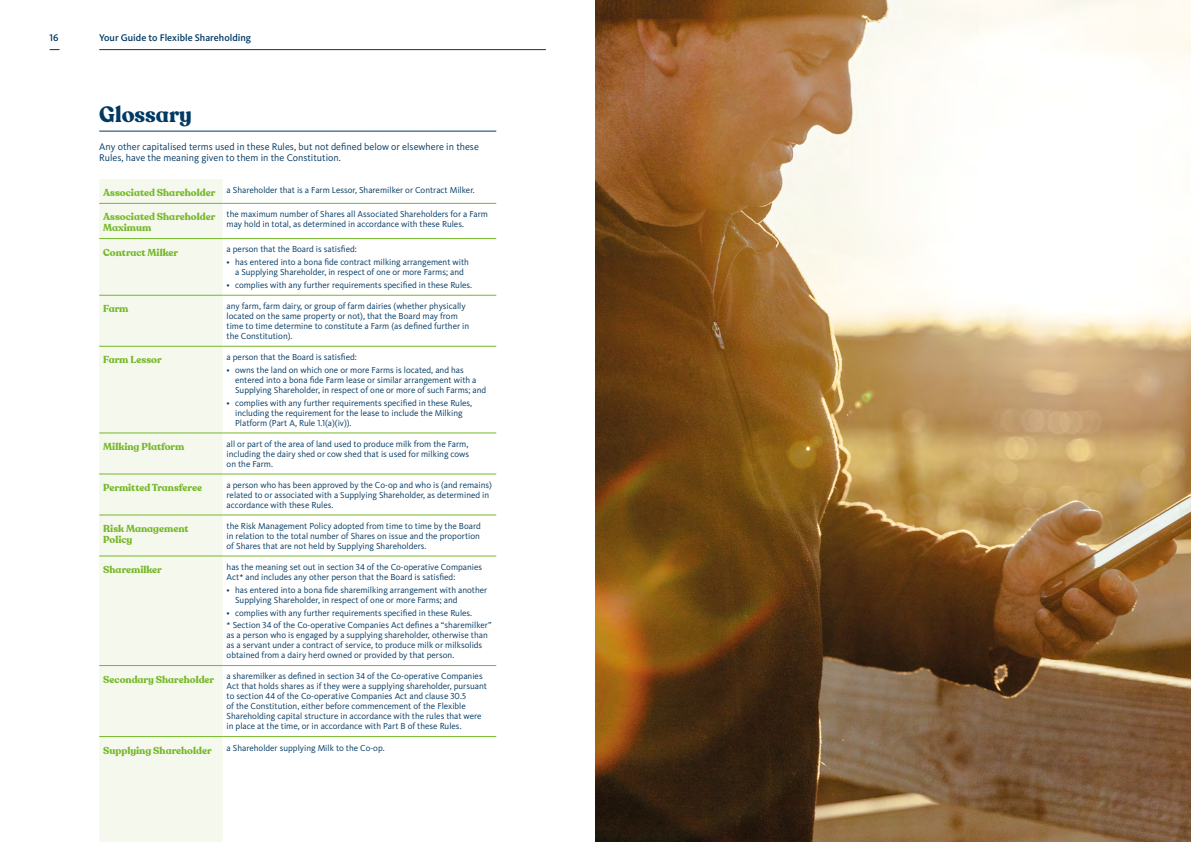
<style>
.page{position:relative;width:1191px;height:842px;background:#fff}
.page>*{position:absolute;margin:0;border:0;box-sizing:border-box;transform-origin:0 0}
.t1{font:700 22px "Recoleta Alt";color:#003963}
.t2{font:700 10px/11px "Recoleta Alt";color:#76b82a}
.t3{font:10px/11px "Kievit Pro";color:#003963}
.t4{font:500 10px "Kievit Pro";color:#003963}
.t5{font:9px/10px "Kievit Pro";color:#003963}
.s1{font-family:"Recoleta Alt";font-weight:700;font-size:10px;color:#76b82a}
</style>
<div class="page">
<hr style="left:99px;top:49px;width:447px;height:1px;background:#003963">
<img style="left:595px;top:0;width:596px;height:842px">
<hr style="left:99px;top:131px;width:397px;height:1px;background:#003963">
<div style="left:99px;top:179px;width:124px;height:663px;background:#f4f8ed"></div>
<hr style="left:99px;top:203px;width:124px;height:1px;background:#76b82a">
<hr style="left:223px;top:203px;width:273px;height:1px;background:#76b82a">
<hr style="left:99px;top:238px;width:124px;height:1px;background:#76b82a">
<hr style="left:223px;top:238px;width:273px;height:1px;background:#76b82a">
<hr style="left:99px;top:295px;width:124px;height:1px;background:#76b82a">
<hr style="left:223px;top:295px;width:273px;height:1px;background:#76b82a">
<hr style="left:99px;top:346px;width:124px;height:1px;background:#76b82a">
<hr style="left:223px;top:346px;width:273px;height:1px;background:#76b82a">
<hr style="left:99px;top:433px;width:124px;height:1px;background:#76b82a">
<hr style="left:223px;top:433px;width:273px;height:1px;background:#76b82a">
<hr style="left:99px;top:474px;width:124px;height:1px;background:#76b82a">
<hr style="left:223px;top:474px;width:273px;height:1px;background:#76b82a">
<hr style="left:99px;top:515px;width:124px;height:1px;background:#76b82a">
<hr style="left:223px;top:515px;width:273px;height:1px;background:#76b82a">
<hr style="left:99px;top:556px;width:124px;height:1px;background:#76b82a">
<hr style="left:223px;top:556px;width:273px;height:1px;background:#76b82a">
<hr style="left:99px;top:665px;width:124px;height:1px;background:#76b82a">
<hr style="left:223px;top:665px;width:273px;height:1px;background:#76b82a">
<hr style="left:99px;top:736px;width:124px;height:1px;background:#76b82a">
<hr style="left:223px;top:736px;width:273px;height:1px;background:#76b82a">
<p class="t4" style="left:50px;top:32px;width:11px">16</p>
<p class="t4" style="left:99px;top:32px;width:153px">Your Guide to Flexible Shareholding</p>
<h1 class="t1" style="left:99px;top:101px;width:94px">Glossary</h1>
<p class="t3" style="left:99px;top:141px;width:381px">Any other capitalised terms used in these Rules, but not defined below or elsewhere in these<br>Rules, have the meaning given to them in the Constitution.</p>
<p class="t5" style="left:103px;top:185px;width:373px"><span class="s1">Associated Shareholder</span> a Shareholder that is a Farm Lessor, Sharemilker or Contract Milker.</p>
<p class="t2" style="left:103px;top:212px;width:113px">Associated Shareholder<br>Maximum</p>
<p class="t5" style="left:227px;top:209px;width:263px">the maximum number of Shares all Associated Shareholders for a Farm may hold in total, as determined in accordance with these Rules.</p>
<p class="t2" style="left:103px;top:247px;width:76px">Contract Milker</p>
<p class="t5" style="left:227px;top:244px;width:132px">a person that the Board is satisfied:</p>
<p class="t5" style="left:227px;top:257px;width:244px;text-align:center">• has entered into a bona fide contract milking arrangement with a Supplying Shareholder, in respect of one or more Farms; and</p>
<p class="t5" style="left:227px;top:280px;width:247px">• complies with any further requirements specified in these Rules.</p>
<p class="t2" style="left:103px;top:304px;width:27px">Farm</p>
<p class="t5" style="left:227px;top:301px;width:244px">any farm, farm dairy, or group of farm dairies (whether physically located on the same property or not), that the Board may from time to time determine to constitute a Farm (as defined further in the Constitution).</p>
<p class="t2" style="left:103px;top:355px;width:60px">Farm Lessor</p>
<p class="t5" style="left:227px;top:352px;width:132px">a person that the Board is satisfied:</p>
<p class="t5" style="left:235px;top:365px;width:253px;text-indent:-9px">• owns the land on which one or more Farms is located, and has entered into a bona fide Farm lease or similar arrangement with a<br>Supplying Shareholder, in respect of one or more of such Farms; and</p>
<p class="t5" style="left:235px;top:398px;width:239px;text-indent:-9px">• complies with any further requirements specified in these Rules, including the requirement for the lease to include the Milking<br>Platform (Part A, Rule 1.1(a)(iv)).</p>
<p class="t2" style="left:103px;top:441px;width:83px">Milking Platform</p>
<p class="t5" style="left:227px;top:439px;width:244px;text-align:justify">all or part of the area of land used to produce milk from the Farm, including the dairy shed or cow shed that is used for milking cows on the Farm.</p>
<p class="t2" style="left:103px;top:482px;width:100px">Permitted Transferee</p>
<p class="t5" style="left:227px;top:480px;width:267px">a person who has been approved by the Co-op and who is (and remains) related to or associated with a Supplying Shareholder, as determined in accordance with these Rules.</p>
<p class="t2" style="left:103px;top:523px;width:87px">Risk Management<br>Policy</p>
<p class="t5" style="left:227px;top:521px;width:256px;text-align:justify">the Risk Management Policy adopted from time to time by the Board in relation to the total number of Shares on issue and the proportion of Shares that are not held by Supplying Shareholders.</p>
<p class="t2" style="left:103px;top:564px;width:60px">Sharemilker</p>
<p class="t5" style="left:227px;top:562px;width:257px">has the meaning set out in section 34 of the Co-operative Companies<br>Act* and includes any other person that the Board is satisfied:</p>
<p class="t5" style="left:235px;top:585px;width:254px;text-indent:-9px">• has entered into a bona fide sharemilking arrangement with another<br>Supplying Shareholder, in respect of one or more Farms; and</p>
<p class="t5" style="left:227px;top:606px;width:266px;line-height:12.8px">• complies with any further requirements specified in these Rules.<br>* Section 34 of the Co-operative Companies Act defines a “sharemilker”</p>
<p class="t5" style="left:227px;top:630px;width:263px">as a person who is engaged by a supplying shareholder, otherwise than as a servant under a contract of service, to produce milk or milksolids obtained from a dairy herd owned or provided by that person.</p>
<p class="t5" style="left:227px;top:671px;width:262px;text-indent:-123px"><span class="s1">Secondary Shareholder</span> a sharemilker as defined in section 34 of the Co-operative Companies Act that holds shares as if they were a supplying shareholder, pursuant to section 44 of the Co-operative Companies Act and clause 30.5<br>of the Constitution, either before commencement of the Flexible Shareholding capital structure in accordance with the rules that were in place at the time, or in accordance with Part B of these Rules.</p>
<p class="t2" style="left:103px;top:745px;width:110px">Supplying Shareholder</p>
<p class="t5" style="left:227px;top:742px;width:160px">a Shareholder supplying Milk to the Co-op.</p>
</div>
